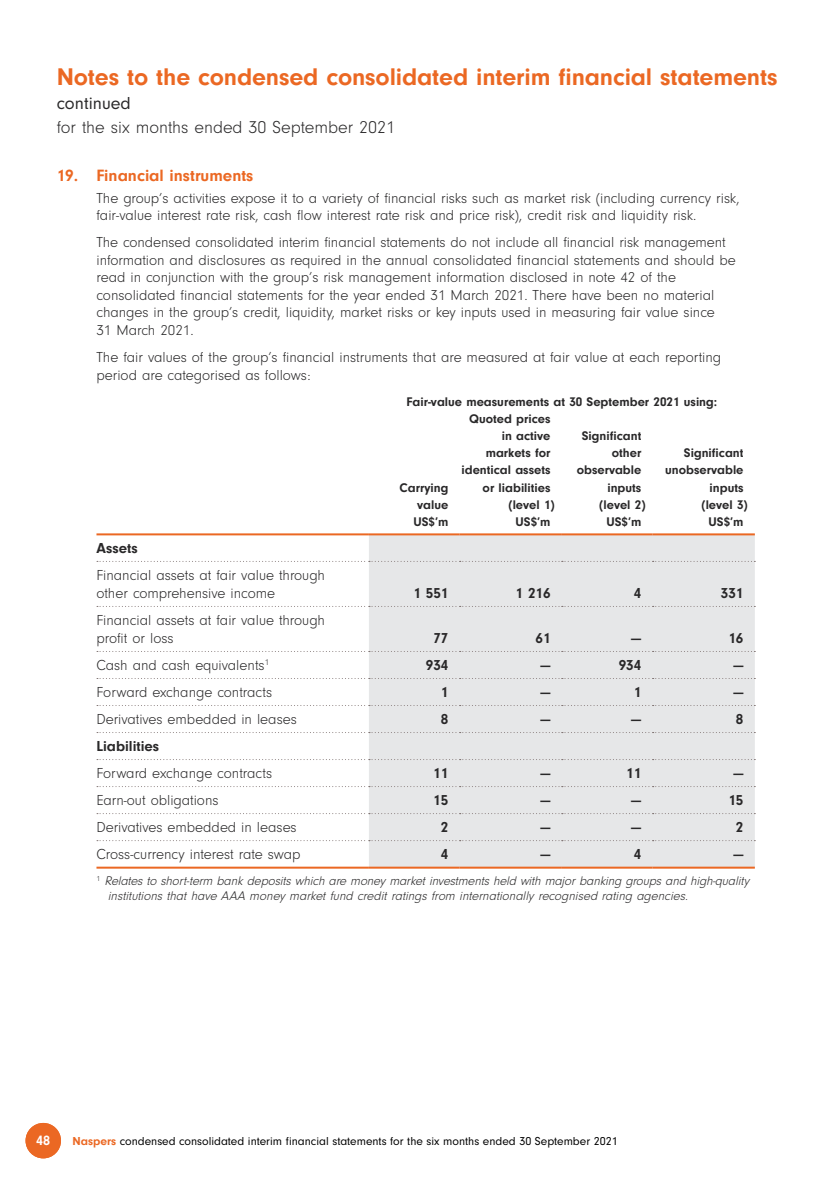
<style>
.page{position:relative;width:840px;height:1191px;background:#fff}
.page>*{position:absolute;margin:0;border:0;box-sizing:border-box;transform-origin:0 0}
.t1{font:700 25px "Neuzeit Gro";letter-spacing:-.005em;color:#eb6823}
.t2{font:300 18px "Neuzeit Gro";color:#292829}
.t3{font:18px "Neuzeit Gro";color:#292829}
.t4{font:700 17px "Neuzeit Gro";color:#eb6823}
.t5{font:300 15px/17.6px "Neuzeit Gro";color:#292829}
.t6{font:700 15px "Neuzeit Gro";color:#292829}
.t7{font:700 14px "Neuzeit Gro";color:#fff}
.t8{font:700 13px "Neuzeit Gro";color:#292829}
.t9{font:italic 300 13px/15.6px "Neuzeit Gro";color:#292829}
.t10{font:12px "Neuzeit Gro";color:#000}
.s1{font-weight:700;color:#eb6823}
</style>
<div class="page">
<div style="left:369px;top:535px;width:385px;height:331px;background:#e6e7e8"></div>
<hr style="left:96px;top:533px;width:273px;height:2px;background:#eb6823">
<hr style="left:369px;top:533px;width:90px;height:2px;background:#eb6823">
<hr style="left:459px;top:533px;width:102px;height:2px;background:#eb6823">
<hr style="left:561px;top:533px;width:91px;height:2px;background:#eb6823">
<hr style="left:652px;top:533px;width:102px;height:2px;background:#eb6823">
<hr style="left:96px;top:866px;width:273px;height:2px;background:#eb6823">
<hr style="left:369px;top:866px;width:90px;height:2px;background:#eb6823">
<hr style="left:459px;top:866px;width:102px;height:2px;background:#eb6823">
<hr style="left:561px;top:866px;width:91px;height:2px;background:#eb6823">
<hr style="left:652px;top:866px;width:102px;height:2px;background:#eb6823">
<svg style="left:97px;top:561px;width:658px;height:1px"></svg>
<svg style="left:97px;top:606px;width:658px;height:1px"></svg>
<svg style="left:97px;top:651px;width:658px;height:1px"></svg>
<svg style="left:97px;top:678px;width:658px;height:1px"></svg>
<svg style="left:97px;top:705px;width:658px;height:1px"></svg>
<svg style="left:97px;top:732px;width:658px;height:1px"></svg>
<svg style="left:97px;top:759px;width:658px;height:1px"></svg>
<svg style="left:97px;top:786px;width:658px;height:1px"></svg>
<svg style="left:97px;top:813px;width:658px;height:1px"></svg>
<svg style="left:97px;top:840px;width:658px;height:1px"></svg>
<div style="left:26px;top:1123px;width:35px;height:35px;background:#eb6823;border-radius:50%"></div>
<h1 class="t1" style="left:57px;top:62px;width:721px">Notes to the condensed consolidated interim financial statements</h1>
<p class="t3" style="left:57px;top:93px;width:75px">continued</p>
<p class="t2" style="left:57px;top:118px;width:340px">for the six months ended 30 September 2021</p>
<p class="t4" style="left:57px;top:166px;width:198px">19. Financial instruments</p>
<p class="t5" style="left:96px;top:189px;width:644px">The group’s activities expose it to a variety of financial risks such as market risk (including currency risk, fair-value interest rate risk, cash flow interest rate risk and price risk), credit risk and liquidity risk.</p>
<p class="t5" style="left:96px;top:234px;width:640px">The condensed consolidated interim financial statements do not include all financial risk management information and disclosures as required in the annual consolidated financial statements and should be read in conjunction with the group’s risk management information disclosed in note 42 of the consolidated financial statements for the year ended 31 March 2021. There have been no material changes in the group’s credit, liquidity, market risks or key inputs used in measuring fair value since<br>31 March 2021.</p>
<p class="t5" style="left:96px;top:348px;width:626px">The fair values of the group’s financial instruments that are measured at fair value at each reporting period are categorised as follows:</p>
<p class="t8" style="left:406px;top:394px;width:312px">Fair-value measurements at 30 September 2021 using:</p>
<p class="t8" style="left:469px;top:411px;width:83px">Quoted prices</p>
<p class="t8" style="left:501px;top:428px;width:50px">in active</p>
<p class="t8" style="left:581px;top:428px;width:61px">Significant</p>
<p class="t8" style="left:485px;top:445px;width:66px">markets for</p>
<p class="t8" style="left:611px;top:445px;width:31px">other</p>
<p class="t8" style="left:683px;top:445px;width:61px">Significant</p>
<p class="t8" style="left:461px;top:463px;width:90px">identical assets</p>
<p class="t8" style="left:576px;top:463px;width:66px">observable</p>
<p class="t8" style="left:665px;top:463px;width:80px">unobservable</p>
<p class="t8" style="left:399px;top:480px;width:50px">Carrying</p>
<p class="t8" style="left:482px;top:480px;width:69px">or liabilities</p>
<p class="t8" style="left:607px;top:480px;width:35px">inputs</p>
<p class="t8" style="left:709px;top:480px;width:35px">inputs</p>
<p class="t8" style="left:417px;top:497px;width:33px">value</p>
<p class="t8" style="left:508px;top:497px;width:48px">(level 1)</p>
<p class="t8" style="left:599px;top:497px;width:48px">(level 2)</p>
<p class="t8" style="left:701px;top:497px;width:48px">(level 3)</p>
<p class="t8" style="left:413px;top:514px;width:36px">US$’m</p>
<p class="t8" style="left:515px;top:514px;width:36px">US$’m</p>
<p class="t8" style="left:606px;top:514px;width:36px">US$’m</p>
<p class="t8" style="left:708px;top:514px;width:36px">US$’m</p>
<p class="t6" style="left:96px;top:539px;width:43px">Assets</p>
<p class="t5" style="left:96px;top:566px;width:230px">Financial assets at fair value through other comprehensive income</p>
<p class="t6" style="left:413px;top:584px;width:36px">1 551</p>
<p class="t6" style="left:515px;top:584px;width:36px">1 216</p>
<p class="t6" style="left:633px;top:584px;width:9px">4</p>
<p class="t6" style="left:720px;top:584px;width:24px">331</p>
<p class="t5" style="left:96px;top:611px;width:230px">Financial assets at fair value through profit or loss</p>
<p class="t6" style="left:433px;top:629px;width:16px">77</p>
<p class="t6" style="left:535px;top:629px;width:16px">61</p>
<p class="t6" style="left:631px;top:629px;width:12px">—</p>
<p class="t6" style="left:728px;top:629px;width:16px">16</p>
<p class="t5" style="left:96px;top:656px;width:174px">Cash and cash equivalents<sup>1</sup></p>
<p class="t6" style="left:425px;top:656px;width:24px">934</p>
<p class="t6" style="left:540px;top:656px;width:12px">—</p>
<p class="t6" style="left:618px;top:656px;width:24px">934</p>
<p class="t6" style="left:733px;top:656px;width:12px">—</p>
<p class="t5" style="left:96px;top:683px;width:177px">Forward exchange contracts</p>
<p class="t6" style="left:440px;top:683px;width:9px">1</p>
<p class="t6" style="left:540px;top:683px;width:12px">—</p>
<p class="t6" style="left:633px;top:683px;width:9px">1</p>
<p class="t6" style="left:733px;top:683px;width:12px">—</p>
<p class="t5" style="left:96px;top:710px;width:202px">Derivatives embedded in leases</p>
<p class="t6" style="left:440px;top:710px;width:9px">8</p>
<p class="t6" style="left:540px;top:710px;width:12px">—</p>
<p class="t6" style="left:631px;top:710px;width:12px">—</p>
<p class="t6" style="left:735px;top:710px;width:9px">8</p>
<p class="t6" style="left:96px;top:737px;width:64px">Liabilities</p>
<p class="t5" style="left:96px;top:764px;width:177px">Forward exchange contracts</p>
<p class="t6" style="left:433px;top:764px;width:16px">11</p>
<p class="t6" style="left:540px;top:764px;width:12px">—</p>
<p class="t6" style="left:626px;top:764px;width:16px">11</p>
<p class="t6" style="left:733px;top:764px;width:12px">—</p>
<p class="t5" style="left:96px;top:791px;width:124px">Earn-out obligations</p>
<p class="t6" style="left:433px;top:791px;width:16px">15</p>
<p class="t6" style="left:540px;top:791px;width:12px">—</p>
<p class="t6" style="left:631px;top:791px;width:12px">—</p>
<p class="t6" style="left:728px;top:791px;width:16px">15</p>
<p class="t5" style="left:96px;top:818px;width:202px">Derivatives embedded in leases</p>
<p class="t6" style="left:440px;top:818px;width:9px">2</p>
<p class="t6" style="left:540px;top:818px;width:12px">—</p>
<p class="t6" style="left:631px;top:818px;width:12px">—</p>
<p class="t6" style="left:735px;top:818px;width:9px">2</p>
<p class="t5" style="left:96px;top:845px;width:206px">Cross-currency interest rate swap</p>
<p class="t6" style="left:440px;top:846px;width:9px">4</p>
<p class="t6" style="left:540px;top:846px;width:12px">—</p>
<p class="t6" style="left:633px;top:846px;width:9px">4</p>
<p class="t6" style="left:733px;top:846px;width:12px">—</p>
<p class="t9" style="left:108px;top:873px;width:645px;text-indent:-11px"><sup>1</sup> Relates to short-term bank deposits which are money market investments held with major banking groups and high-quality institutions that have AAA money market fund credit ratings from internationally recognised rating agencies.</p>
<p class="t7" style="left:36px;top:1132px;width:15px">48</p>
<p class="t10" style="left:72px;top:1134px;width:546px"><span class="s1">Naspers</span> condensed consolidated interim financial statements for the six months ended 30 September 2021</p>
</div>
